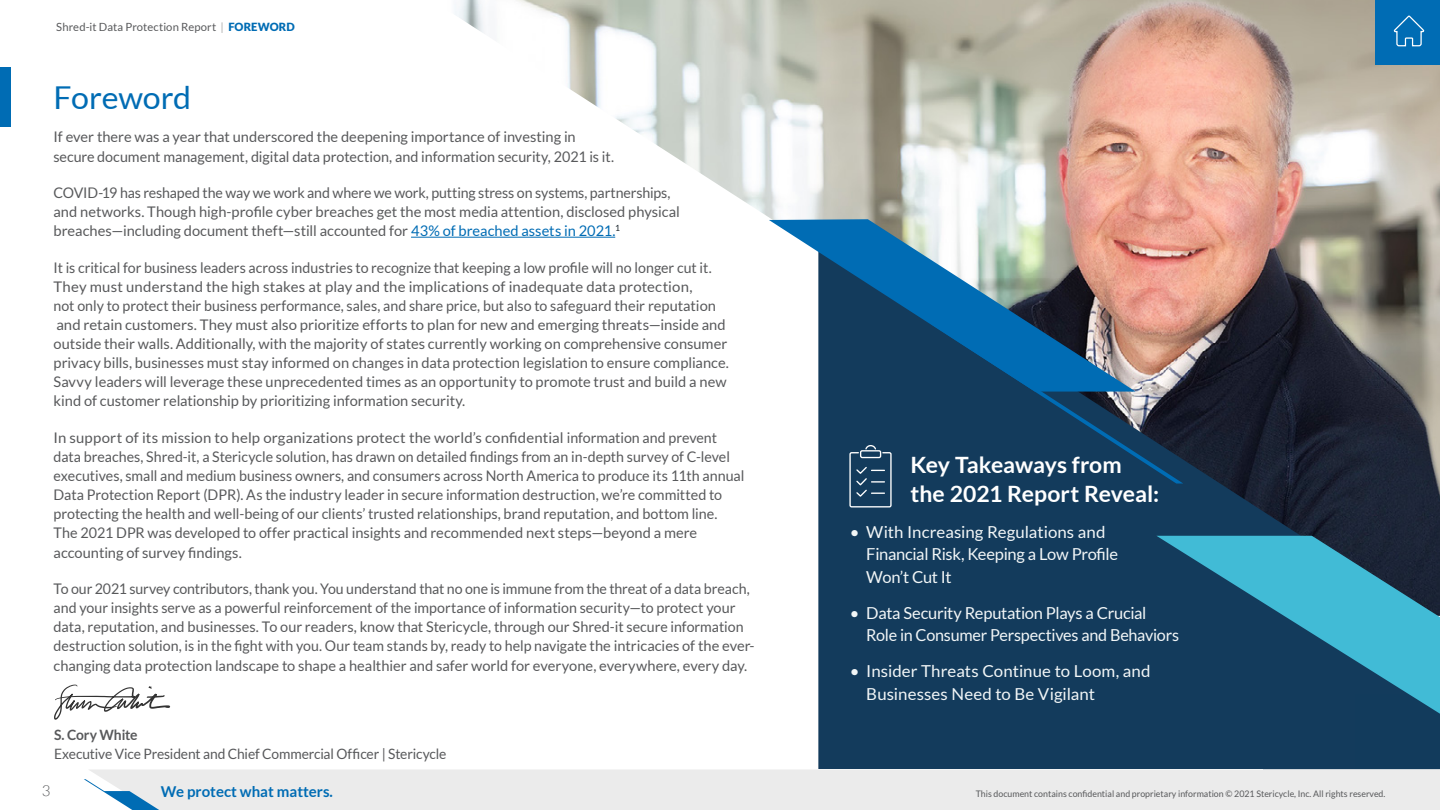
<style>
.page{position:relative;width:1440px;height:810px;background:#fff}
.page>*{position:absolute;margin:0;border:0;box-sizing:border-box;transform-origin:0 0}
.t1{font:31.5px "Lato";letter-spacing:-.005em;color:#006cb4}
.t2{font:700 22.5px/28.5px "Lato";letter-spacing:-.005em;color:#fff}
.t3{font:16.5px/22.5px "Lato";letter-spacing:-.01em;color:#f2f6f7}
.t4{font:700 15px "Lato";color:#006cb4}
.t5{font:300 15px "Lato";color:#58595b}
.t6{font:14.7px/19.2px "Lato";color:#58595b}
.t7{font:14.25px "Lato";letter-spacing:-.01em;color:#58595b}
.t8{font:700 14.25px "Lato";letter-spacing:-.01em;color:#58595b}
.t9{font:11.25px "Lato";letter-spacing:.01em;color:#58595b}
.t10{font:9px "Lato";color:#58595b}
.s1{color:#acacad}
.s2{font-weight:900;color:#006cb4}
.s3{color:#006cb4}
</style>
<div class="page">
<img style="left:431px;top:0;width:1009px;height:536px">
<hr style="left:411px;top:237px;width:204px;height:1px;background:#006cb4">
<svg style="left:818px;top:224px;width:609px;height:546px;fill:#133b5c"></svg>
<div style="left:1355px;top:695px;width:85px;height:115px;background:#123b5c"></div>
<svg style="left:1156px;top:536px;width:284px;height:178px;fill:#133b5c"></svg>
<svg style="left:931px;top:320px;width:252px;height:164px"></svg>
<svg style="left:769px;top:219px;width:366px;height:173px"></svg>
<div style="left:90px;top:770px;width:1350px;height:40px;background:#ebebeb"></div>
<svg style="left:84px;top:779px;width:75px;height:31px"></svg>
<div style="left:0;top:67px;width:11px;height:60px;background:#006cb4"></div>
<svg style="left:849px;top:444px;width:43px;height:64px"></svg>
<svg style="left:54px;top:685px;width:116px;height:35px"></svg>
<div style="left:1375px;top:0;width:65px;height:65px;background:#006cb4"></div>
<svg style="left:1393px;top:15px;width:32px;height:32px"></svg>
<p class="t9" style="left:56px;top:20px;width:240px">Shred-it Data Protection Report <span class="s1">|</span> <span class="s2">FOREWORD</span></p>
<h1 class="t1" style="left:54px;top:80px;width:139px">Foreword</h1>
<p class="t6" style="left:54px;top:127px;width:562px">If ever there was a year that underscored the deepening importance of investing in secure document management, digital data protection, and information security, 2021 is it.</p>
<p class="t6" style="left:54px;top:183px;width:628px">COVID-19 has reshaped the way we work and where we work, putting stress on systems, partnerships, and networks. Though high-profile cyber breaches get the most media attention, disclosed physical breaches—including document theft—still accounted for <span class="s3">43% of breached assets in 2021.</span><sup>1</sup></p>
<p class="t6" style="left:54px;top:258px;width:677px">It is critical for business leaders across industries to recognize that keeping a low profile will no longer cut it.<br>They must understand the high stakes at play and the implications of inadequate data protection,<br>not only to protect their business performance, sales, and share price, but also to safeguard their reputation and retain customers. They must also prioritize efforts to plan for new and emerging threats—inside and outside their walls. Additionally, with the majority of states currently working on comprehensive consumer privacy bills, businesses must stay informed on changes in data protection legislation to ensure compliance.<br>Savvy leaders will leverage these unprecedented times as an opportunity to promote trust and build a new kind of customer relationship by prioritizing information security.</p>
<p class="t6" style="left:54px;top:428px;width:692px">In support of its mission to help organizations protect the world’s confidential information and prevent data breaches, Shred-it, a Stericycle solution, has drawn on detailed findings from an in-depth survey of C-level executives, small and medium business owners, and consumers across North America to produce its 11th annual Data Protection Report (DPR). As the industry leader in secure information destruction, we’re committed to protecting the health and well-being of our clients’ trusted relationships, brand reputation, and bottom line.<br>The 2021 DPR was developed to offer practical insights and recommended next steps—beyond a mere accounting of survey findings.</p>
<p class="t6" style="left:54px;top:579px;width:702px">To our 2021 survey contributors, thank you. You understand that no one is immune from the threat of a data breach, and your insights serve as a powerful reinforcement of the importance of information security—to protect your data, reputation, and businesses. To our readers, know that Stericycle, through our Shred-it secure information destruction solution, is in the fight with you. Our team stands by, ready to help navigate the intricacies of the ever&shy;changing data protection landscape to shape a healthier and safer world for everyone, everywhere, every day.</p>
<p class="t8" style="left:54px;top:727px;width:85px">S. Cory White</p>
<p class="t7" style="left:54px;top:746px;width:394px">Executive Vice President and Chief Commercial Officer | Stericycle</p>
<h2 class="t2" style="left:910px;top:450px;width:250px">Key Takeaways from the 2021 Report Reveal:</h2>
<p class="t3" style="left:866px;top:520px;width:253px;text-indent:-17px">• With Increasing Regulations and<br>Financial Risk, Keeping a Low Profile<br>Won’t Cut It</p>
<p class="t3" style="left:866px;top:601px;width:314px;text-indent:-16px">• Data Security Reputation Plays a Crucial<br>Role in Consumer Perspectives and Behaviors</p>
<p class="t3" style="left:866px;top:660px;width:286px;text-indent:-16px">• Insider Threats Continue to Loom, and<br>Businesses Need to Be Vigilant</p>
<p class="t5" style="left:42px;top:782px;width:10px">3</p>
<p class="t4" style="left:161px;top:783px;width:174px">We protect what matters.</p>
<p class="t10" style="left:975px;top:789px;width:411px">This document contains confidential and proprietary information © 2021 Stericycle, Inc. All rights reserved.</p>
</div>
